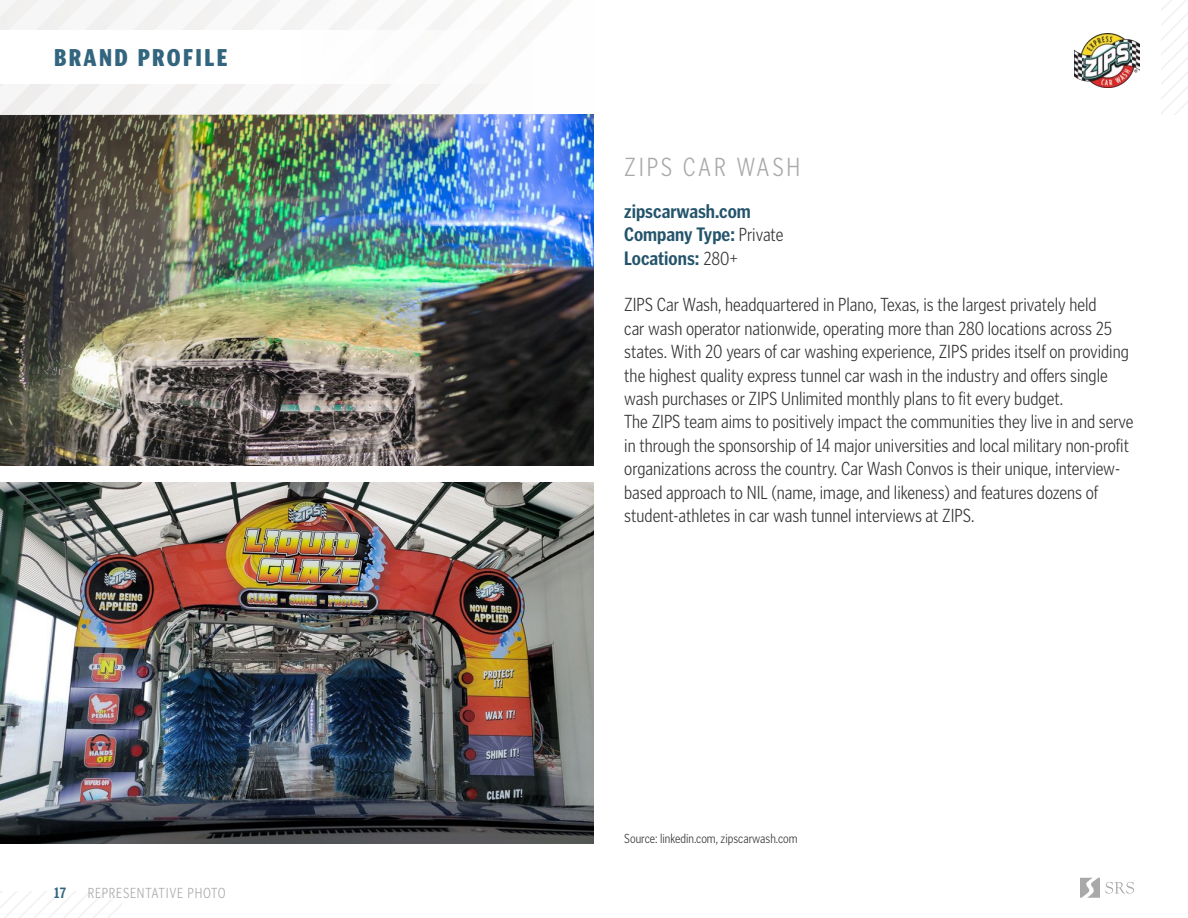
<style>
.page{position:relative;width:1188px;height:918px;background:#fff}
.page>*{position:absolute;margin:0;border:0;box-sizing:border-box;transform-origin:0 0}
.t1{font:300 27px "Poynter Gothic Text Cond";letter-spacing:.1em;color:#aaa9aa}
.t2{font:900 24px "Poynter Gothic Text Cond";letter-spacing:.1em;color:#33657f}
.t3{font:300 19.5px/23.4px "Poynter Gothic Text Cond";color:#323332}
.t4{font:700 19.5px/23.4px "Poynter Gothic Text Cond";color:#23546b}
.t5{font:300 15px "Poynter Gothic Text Cond";letter-spacing:.05em;color:#aaa9aa}
.t6{font:700 15px "Poynter Gothic Text Cond";color:#33657f}
.t7{font:300 13.5px "Poynter Gothic Text Cond";color:#323332}
.s1{font-weight:300;color:#323332}
</style>
<div class="page">
<img style="left:0;top:483px;width:594px;height:361px">
<img style="left:0;top:115px;width:594px;height:350px">
<svg style="left:0;top:891px;width:122px;height:27px"></svg>
<svg style="left:1080px;top:878px;width:54px;height:20px"></svg>
<svg style="left:0;top:0;width:574px;height:115px"></svg>
<svg style="left:1161px;top:0;width:27px;height:115px"></svg>
<div style="left:0;top:30px;width:594px;height:54px;background:#fff"></div>
<img style="left:1075px;top:34px;width:64px;height:54px">
<p class="t2" style="left:54px;top:44px;width:175px">BRAND PROFILE</p>
<p class="t6" style="left:54px;top:884px;width:14px">17</p>
<p class="t5" style="left:88px;top:885px;width:140px">REPRESENTATIVE PHOTO</p>
<h1 class="t1" style="left:624px;top:153px;width:178px">ZIPS CAR WASH</h1>
<p class="t4" style="left:624px;top:199px;width:161px">zipscarwash.com<br>Company Type: <span class="s1">Private<br></span>Locations: <span class="s1">280+</span></p>
<p class="t3" style="left:624px;top:293px;width:511px">ZIPS Car Wash, headquartered in Plano, Texas, is the largest privately held<br>car wash operator nationwide, operating more than 280 locations across 25 states. With 20 years of car washing experience, ZIPS prides itself on providing the highest quality express tunnel car wash in the industry and offers single wash purchases or ZIPS Unlimited monthly plans to fit every budget.<br>The ZIPS team aims to positively impact the communities they live in and serve in through the sponsorship of 14 major universities and local military non-profit organizations across the country. Car Wash Convos is their unique, interview&shy;based approach to NIL (name, image, and likeness) and features dozens of student-athletes in car wash tunnel interviews at ZIPS.</p>
<p class="t7" style="left:624px;top:831px;width:175px">Source: linkedin.com, zipscarwash.com</p>
</div>
